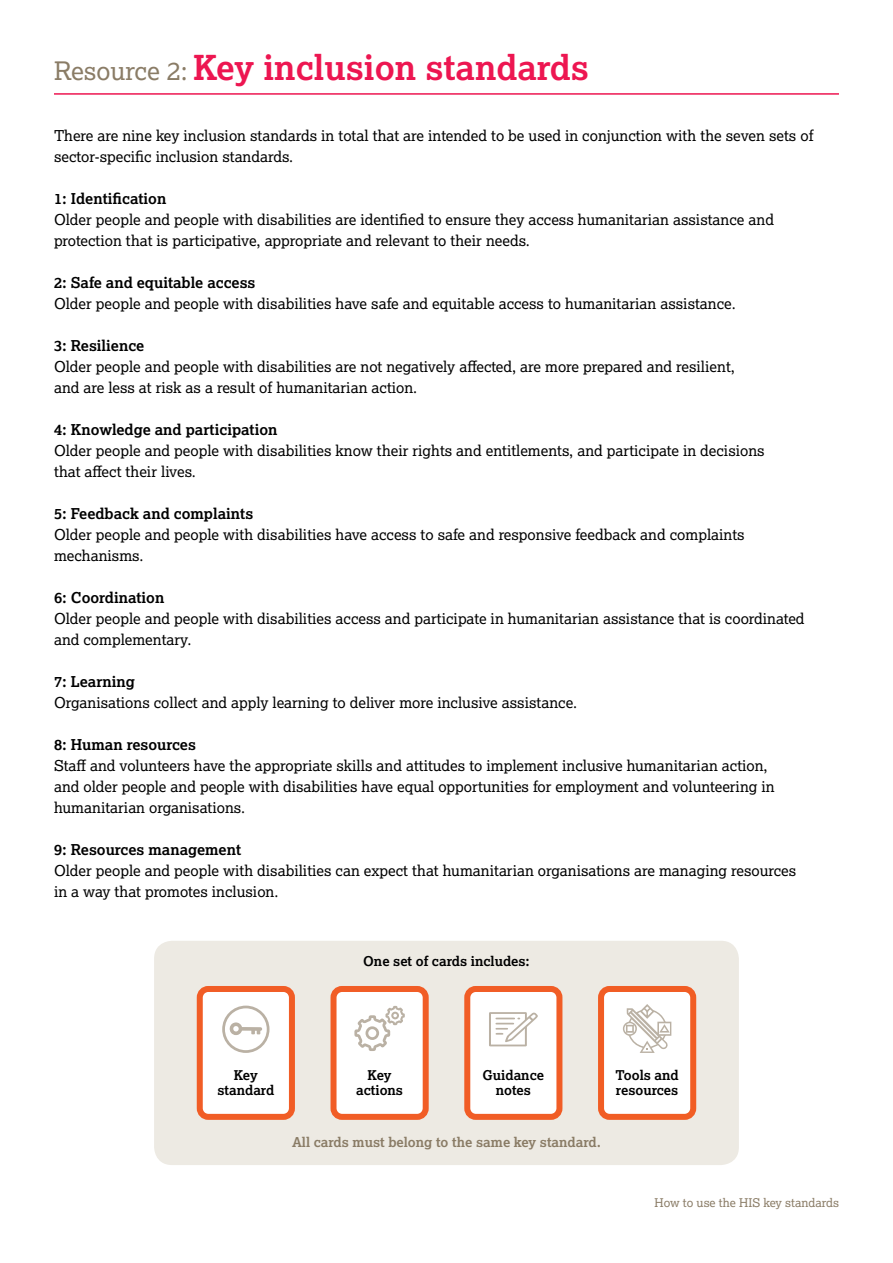
<style>
.page{position:relative;width:893px;height:1263px;background:#fff}
.page>*{position:absolute;margin:0;border:0;box-sizing:border-box;transform-origin:0 0}
.t1{font:700 34.5px "Lexia";color:#ed1651}
.t2{font:15px/21px "Lexia";color:#000}
.t3{font:700 15px "Lexia";color:#000}
.t4{font:700 13.5px/15px "Lexia";color:#000;text-align:center}
.t5{font:700 13.5px "Lexia";color:#8a7c66}
.t6{font:12px "Lexia";color:#8a7c66}
.s1{font-weight:400;font-size:25.5px;color:#8a7c66}
</style>
<div class="page">
<hr style="left:54px;top:93px;width:785px;height:2px;background:#ed1651">
<div style="left:154px;top:941px;width:585px;height:224px;background:#edeae3;border-radius:18px"></div>
<div style="left:200px;top:989px;width:92px;height:128px;background:#fff;border-radius:8px"></div>
<div style="left:197px;top:986px;width:98px;height:134px;border:6px solid #f15d26;border-radius:8px"></div>
<div style="left:334px;top:989px;width:92px;height:128px;background:#fff;border-radius:8px"></div>
<div style="left:331px;top:986px;width:98px;height:134px;border:6px solid #f15d26;border-radius:8px"></div>
<div style="left:601px;top:989px;width:92px;height:128px;background:#fff;border-radius:8px"></div>
<div style="left:598px;top:986px;width:98px;height:134px;border:6px solid #f15d24;border-radius:8px"></div>
<div style="left:467px;top:989px;width:92px;height:128px;background:#fff;border-radius:8px"></div>
<div style="left:464px;top:986px;width:98px;height:134px;border:6px solid #f15d26;border-radius:8px"></div>
<svg style="left:222px;top:1005px;width:47px;height:48px"></svg>
<svg style="left:489px;top:1012px;width:49px;height:34px"></svg>
<svg style="left:623px;top:1004px;width:48px;height:49px"></svg>
<svg style="left:354px;top:1006px;width:51px;height:45px"></svg>
<h1 class="t1" style="left:54px;top:46px;width:537px"><span class="s1">Resource 2:</span> Key inclusion standards</h1>
<p class="t2" style="left:54px;top:125px;width:761px">There are nine key inclusion standards in total that are intended to be used in conjunction with the seven sets of sector-specific inclusion standards.</p>
<p class="t3" style="left:54px;top:189px;width:114px">1: Identification</p>
<p class="t2" style="left:54px;top:209px;width:721px">Older people and people with disabilities are identified to ensure they access humanitarian assistance and protection that is participative, appropriate and relevant to their needs.</p>
<p class="t3" style="left:54px;top:273px;width:203px">2: Safe and equitable access</p>
<p class="t2" style="left:54px;top:293px;width:683px">Older people and people with disabilities have safe and equitable access to humanitarian assistance.</p>
<p class="t3" style="left:54px;top:336px;width:92px">3: Resilience</p>
<p class="t2" style="left:54px;top:356px;width:682px">Older people and people with disabilities are not negatively affected, are more prepared and resilient, and are less at risk as a result of humanitarian action.</p>
<p class="t3" style="left:54px;top:420px;width:225px">4: Knowledge and participation</p>
<p class="t2" style="left:54px;top:440px;width:712px">Older people and people with disabilities know their rights and entitlements, and participate in decisions that affect their lives.</p>
<p class="t3" style="left:54px;top:504px;width:201px">5: Feedback and complaints</p>
<p class="t2" style="left:54px;top:524px;width:692px">Older people and people with disabilities have access to safe and responsive feedback and complaints mechanisms.</p>
<p class="t3" style="left:54px;top:588px;width:112px">6: Coordination</p>
<p class="t2" style="left:54px;top:608px;width:752px">Older people and people with disabilities access and participate in humanitarian assistance that is coordinated and complementary.</p>
<p class="t3" style="left:54px;top:672px;width:82px">7: Learning</p>
<p class="t2" style="left:54px;top:692px;width:525px">Organisations collect and apply learning to deliver more inclusive assistance.</p>
<p class="t3" style="left:54px;top:735px;width:143px">8: Human resources</p>
<p class="t2" style="left:54px;top:755px;width:722px">Staff and volunteers have the appropriate skills and attitudes to implement inclusive humanitarian action, and older people and people with disabilities have equal opportunities for employment and volunteering in humanitarian organisations.</p>
<p class="t3" style="left:54px;top:840px;width:189px">9: Resources management</p>
<p class="t2" style="left:54px;top:860px;width:744px">Older people and people with disabilities can expect that humanitarian organisations are managing resources in a way that promotes inclusion.</p>
<p class="t4" style="left:363px;top:953px;width:168px">One set of cards includes:</p>
<p class="t4" style="left:217px;top:1067px;width:58px">Key standard</p>
<p class="t4" style="left:356px;top:1067px;width:48px">Key actions</p>
<p class="t4" style="left:483px;top:1067px;width:63px">Guidance notes</p>
<p class="t4" style="left:615px;top:1067px;width:65px;text-align:left">Tools and resources</p>
<p class="t5" style="left:292px;top:1133px;width:310px">All cards must belong to the same key standard.</p>
<p class="t6" style="left:654px;top:1195px;width:186px">How to use the HIS key standards</p>
</div>
